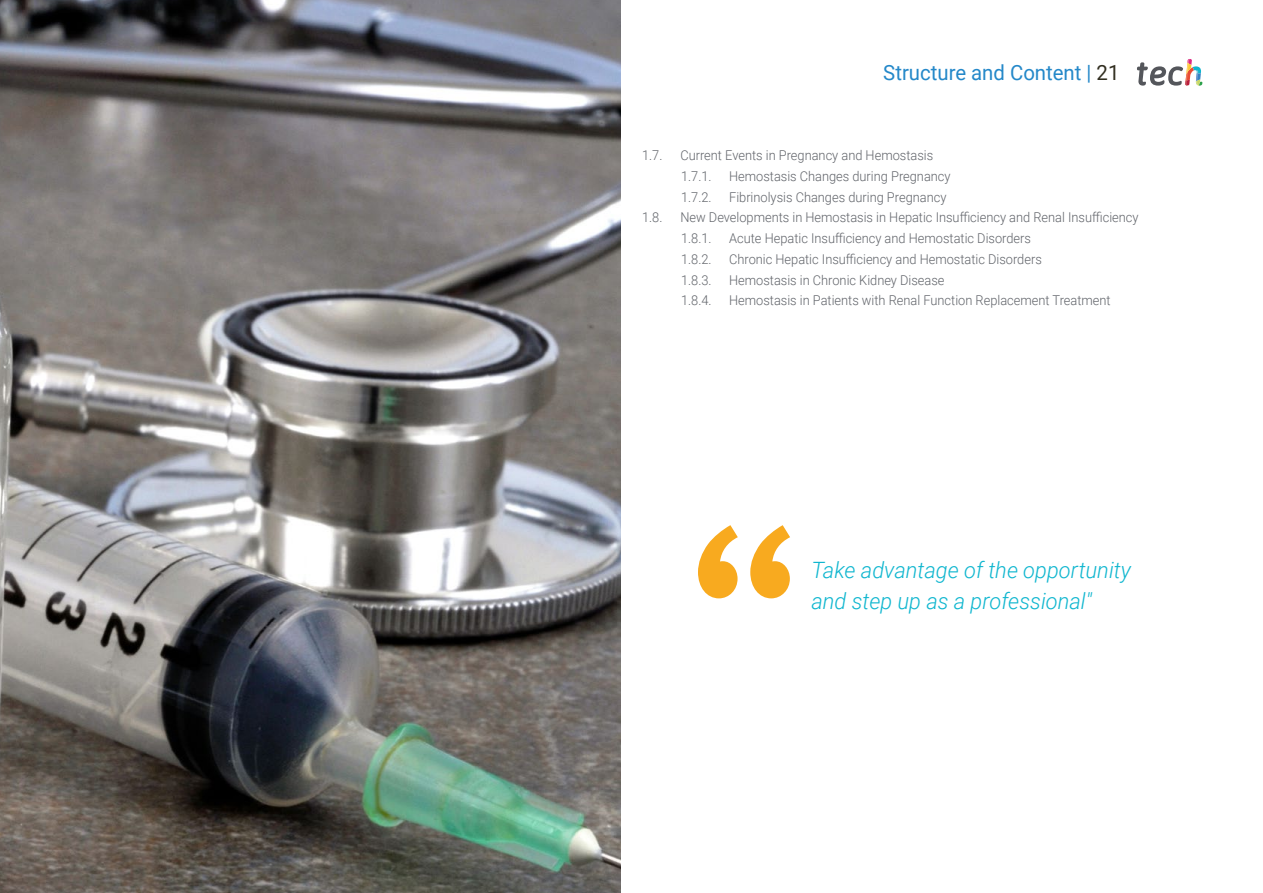
<style>
.page{position:relative;width:1263px;height:893px;background:#fff}
.page>*{position:absolute;margin:0;border:0;box-sizing:border-box;transform-origin:0 0}
.t1{font:italic 300 22.5px/31.5px "Roboto";color:#0fb6cf}
.t2{font:21px "Roboto";color:#2488c9}
.t3{font:300 13.5px/20.7px "Roboto";color:#61646a;scale:.95 1}
.s1{color:#312e20}
</style>
<div class="page">
<img style="left:0;top:0;width:621px;height:893px">
<svg style="left:698px;top:525px;width:92px;height:73px"></svg>
<svg style="left:1137px;top:59px;width:65px;height:27px"></svg>
<h2 class="t2" style="left:883px;top:57px;width:238px">Structure and Content | <span class="s1">21</span></h2>
<p class="t3" style="left:642px;top:144px;width:23px">1.7.</p>
<p class="t3" style="left:680px;top:144px;width:268px">Current Events in Pregnancy and Hemostasis<br>1.7.1.</p>
<p class="t3" style="left:729px;top:165px;width:235px">Hemostasis Changes during Pregnancy</p>
<p class="t3" style="left:681px;top:186px;width:34px">1.7.2.</p>
<p class="t3" style="left:729px;top:186px;width:230px">Fibrinolysis Changes during Pregnancy</p>
<p class="t3" style="left:642px;top:207px;width:23px">1.8.</p>
<p class="t3" style="left:680px;top:207px;width:484px">New Developments in Hemostasis in Hepatic Insufficiency and Renal Insufficiency<br>1.8.1.</p>
<p class="t3" style="left:729px;top:227px;width:319px">Acute Hepatic Insufficiency and Hemostatic Disorders</p>
<p class="t3" style="left:681px;top:248px;width:34px">1.8.2.</p>
<p class="t3" style="left:729px;top:248px;width:331px">Chronic Hepatic Insufficiency and Hemostatic Disorders</p>
<p class="t3" style="left:681px;top:269px;width:34px">1.8.3.</p>
<p class="t3" style="left:729px;top:269px;width:228px">Hemostasis in Chronic Kidney Disease</p>
<p class="t3" style="left:681px;top:290px;width:34px">1.8.4.</p>
<p class="t3" style="left:729px;top:290px;width:403px">Hemostasis in Patients with Renal Function Replacement Treatment</p>
<h1 class="t1" style="left:811px;top:553px;width:321px">Take advantage of the opportunity and step up as a professional"</h1>
</div>
